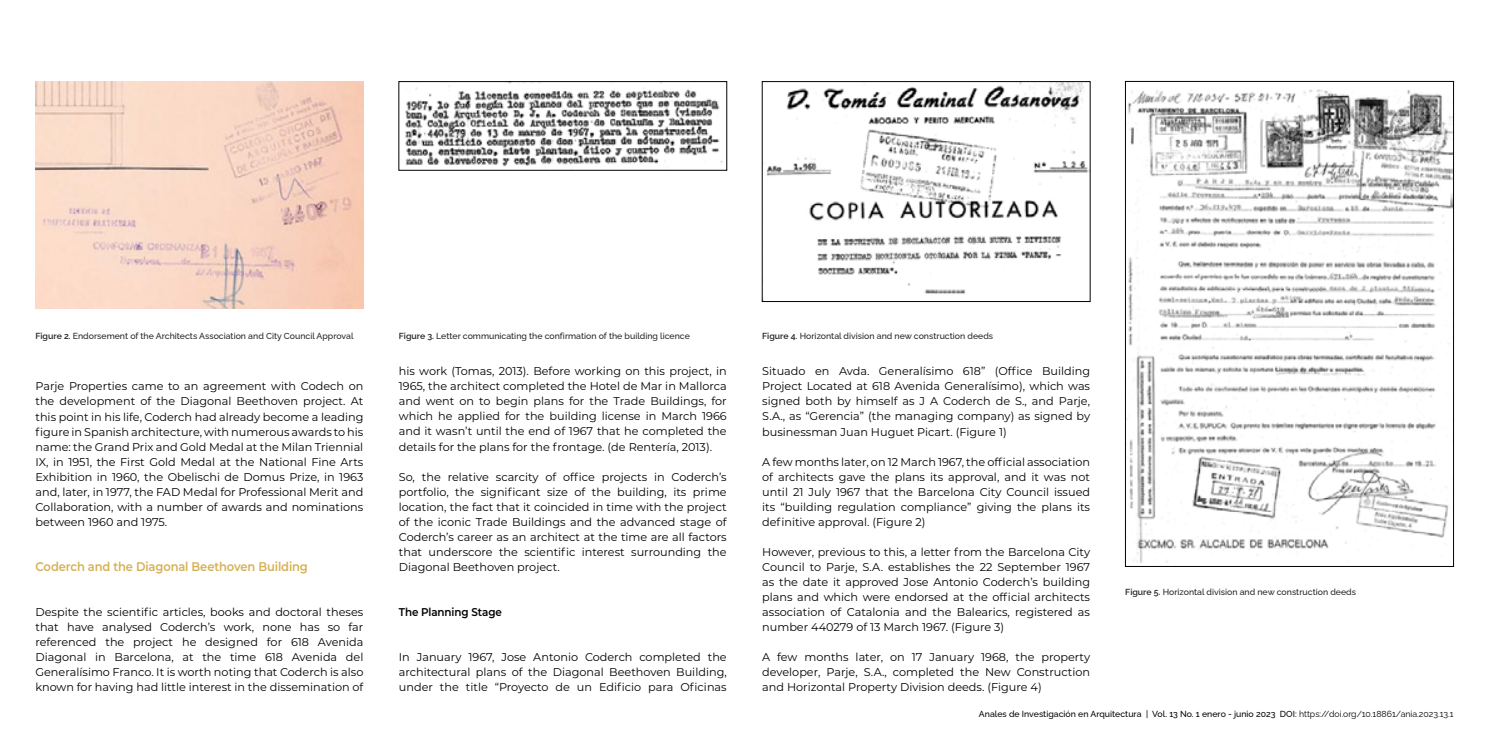
<style>
.page{position:relative;width:1489px;height:745px;background:#fff}
.page>*{position:absolute;margin:0;border:0;box-sizing:border-box;transform-origin:0 0}
.t1{font:600 12.5px "Montserrat";letter-spacing:-.01em;color:#d6b153;scale:.92 1}
.t2{font:11.25px/15px "Montserrat";color:#000;text-align:justify}
.t3{font:600 11.25px "Montserrat";letter-spacing:-.005em;color:#000;scale:.92 1}
.t4{font:500 8.75px "Raleway";color:#222}
.t5{font:500 8.75px "Raleway";color:#000}
.s1{font-weight:600}
.s2{font-weight:400}
</style>
<div class="page">
<img style="left:36px;top:82px;width:327px;height:226px">
<img style="left:405px;top:83px;width:318px;height:85px">
<div style="left:398px;top:81px;width:329px;height:89px;border:1px solid #000"></div>
<img style="left:766px;top:83px;width:322px;height:211px">
<div style="left:762px;top:81px;width:328px;height:220px;border:1px solid #000"></div>
<img style="left:1127px;top:89px;width:324px;height:474px">
<div style="left:1125px;top:81px;width:328px;height:485px;border:1px solid #000"></div>
<p class="t4" style="left:35px;top:328px;width:319px"><span class="s1">Figure 2.</span> Endorsement of the Architects Association and City Council Approval</p>
<p class="t4" style="left:399px;top:328px;width:292px"><span class="s1">Figure 3.</span> Letter communicating the confirmation of the building licence</p>
<p class="t4" style="left:762px;top:328px;width:232px"><span class="s1">Figure 4.</span> Horizontal division and new construction deeds</p>
<p class="t2" style="left:35px;top:378px;width:329px">Parje Properties came to an agreement with Codech on the development of the Diagonal Beethoven project. At this point in his life, Coderch had already become a leading figure in Spanish architecture, with numerous awards to his name: the Grand Prix and Gold Medal at the Milan Triennial IX, in 1951, the First Gold Medal at the National Fine Arts Exhibition in 1960, the Obelischi de Domus Prize, in 1963 and, later, in 1977, the FAD Medal for Professional Merit and Collaboration, with a number of awards and nominations between 1960 and 1975.</p>
<p class="t1" style="left:35px;top:557px;width:297px">Coderch and the Diagonal Beethoven Building</p>
<p class="t2" style="left:35px;top:603px;width:329px">Despite the scientific articles, books and doctoral theses that have analysed Coderch’s work, none has so far referenced the project he designed for 618 Avenida Diagonal in Barcelona, at the time 618 Avenida del Generalísimo Franco. It is worth noting that Coderch is also known for having had little interest in the dissemination of</p>
<p class="t2" style="left:399px;top:363px;width:329px">his work (Tomas, 2013). Before working on this project, in 1965, the architect completed the Hotel de Mar in Mallorca and went on to begin plans for the Trade Buildings, for which he applied for the building license in March 1966 and it wasn’t until the end of 1967 that he completed the details for the plans for the frontage. (de Rentería, 2013).</p>
<p class="t2" style="left:399px;top:468px;width:329px">So, the relative scarcity of office projects in Coderch’s portfolio, the significant size of the building, its prime location, the fact that it coincided in time with the project of the iconic Trade Buildings and the advanced stage of Coderch’s career as an architect at the time are all factors that underscore the scientific interest surrounding the Diagonal Beethoven project.</p>
<p class="t3" style="left:399px;top:603px;width:114px">The Planning Stage</p>
<p class="t2" style="left:399px;top:648px;width:329px">In January 1967, Jose Antonio Coderch completed the architectural plans of the Diagonal Beethoven Building, under the title “Proyecto de un Edificio para Oficinas</p>
<p class="t2" style="left:762px;top:363px;width:329px">Situado en Avda. Generalísimo 618” (Office Building Project Located at 618 Avenida Generalísimo), which was signed both by himself as J A Coderch de S., and Parje, S.A., as “Gerencia” (the managing company) as signed by businessman Juan Huguet Picart. (Figure 1)</p>
<p class="t2" style="left:762px;top:453px;width:329px">A few months later, on 12 March 1967, the official association of architects gave the plans its approval, and it was not until 21 July 1967 that the Barcelona City Council issued its “building regulation compliance” giving the plans its definitive approval. (Figure 2)</p>
<p class="t2" style="left:762px;top:543px;width:329px">However, previous to this, a letter from the Barcelona City Council to Parje, S.A. establishes the 22 September 1967 as the date it approved Jose Antonio Coderch’s building plans and which were endorsed at the official architects association of Catalonia and the Balearics, registered as number 440279 of 13 March 1967. (Figure 3)</p>
<p class="t2" style="left:762px;top:648px;width:329px">A few months later, on 17 January 1968, the property developer, Parje, S.A., completed the New Construction and Horizontal Property Division deeds. (Figure 4)</p>
<p class="t4" style="left:1125px;top:585px;width:232px"><span class="s1">Figure 5.</span> Horizontal division and new construction deeds</p>
<p class="t5" style="left:978px;top:706px;width:476px">Anales de Investigación en Arquitectura | Vol. 13 No. 1 enero - junio 2023 DOI: <span class="s2">https://doi.org/10.18861/ania.2023.13.1</span></p>
</div>
